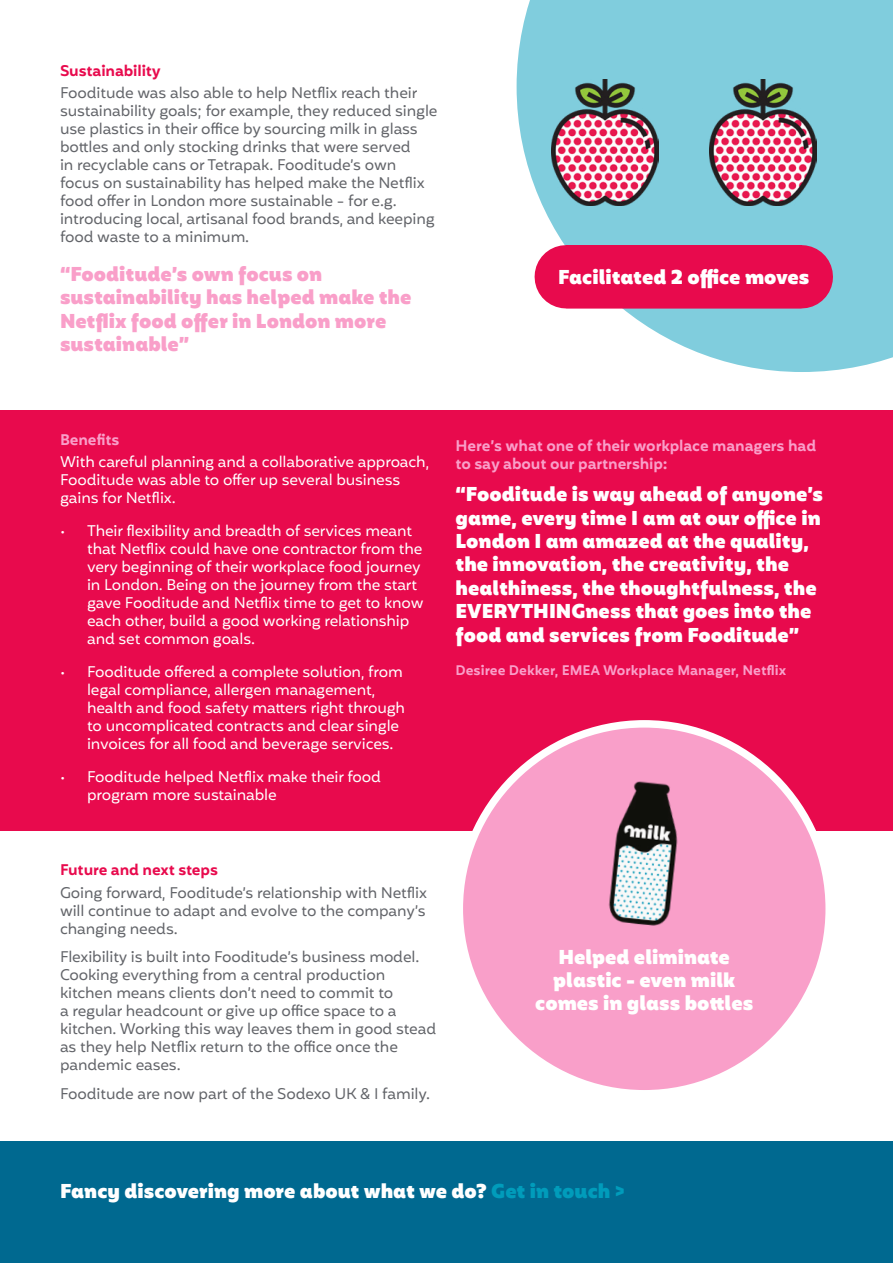
<style>
.page{position:relative;width:893px;height:1263px;background:#fff}
.page>*{position:absolute;margin:0;border:0;box-sizing:border-box;transform-origin:0 0}
.t1{font:900 19.5px/23.4px "Mohr Alt";color:#fff}
.t2{font:900 19.5px/23.4px "Mohr Alt";color:#f99fc9}
.t3{font:15px/18px "Mohr";letter-spacing:-.01em;color:#63656a}
.t4{font:15px/18px "Mohr";letter-spacing:-.01em;color:#fff}
.t5{font:600 15px/18px "Mohr";letter-spacing:-.01em;color:#f99fc9}
.t6{font:600 15px "Mohr";letter-spacing:-.01em;color:#e80a4d}
.t7{font:600 13.5px "Mohr";color:#f99fc9}
.s1{color:#009cbb}
</style>
<div class="page">
<svg style="left:517px;top:0;width:376px;height:372px;fill:#80cddd"></svg>
<div style="left:535px;top:245px;width:298px;height:63px;border:63px solid #e80a4d"></div>
<img style="left:551px;top:80px;width:107px;height:126px">
<img style="left:709px;top:80px;width:107px;height:126px">
<div style="left:0;top:411px;width:893px;height:420px;background:#e80a4d"></div>
<div style="left:0;top:1142px;width:893px;height:121px;background:#006990"></div>
<div style="left:459px;top:724px;width:370px;height:370px;background:#f99fc9;border-radius:50%"></div>
<img style="left:535px;top:744px;width:216px;height:182px">
<p class="t6" style="left:60px;top:62px;width:102px">Sustainability</p>
<p class="t3" style="left:60px;top:84px;width:379px">Fooditude was also able to help Netflix reach their sustainability goals; for example, they reduced single use plastics in their office by sourcing milk in glass bottles and only stocking drinks that were served<br>in recyclable cans or Tetrapak. Fooditude’s own focus on sustainability has helped make the Netflix food offer in London more sustainable - for e.g. introducing local, artisanal food brands, and keeping food waste to a minimum.</p>
<h1 class="t2" style="left:60px;top:262px;width:353px">“Fooditude’s own focus on sustainability has helped make the<br>Netflix food offer in London more sustainable”</h1>
<h1 class="t1" style="left:558px;top:265px;width:253px">Facilitated 2 office moves</h1>
<p class="t5" style="left:60px;top:431px;width:61px">Benefits</p>
<p class="t4" style="left:60px;top:453px;width:370px">With careful planning and a collaborative approach,<br>Fooditude was able to offer up several business gains for Netflix.</p>
<p class="t4" style="left:87px;top:522px;width:338px;text-indent:-27px">• Their flexibility and breadth of services meant that Netflix could have one contractor from the very beginning of their workplace food journey in London. Being on the journey from the start gave Fooditude and Netflix time to get to know each other, build a good working relationship and set common goals.</p>
<p class="t4" style="left:87px;top:663px;width:320px;text-indent:-27px">• Fooditude offered a complete solution, from legal compliance, allergen management, health and food safety matters right through to uncomplicated contracts and clear single invoices for all food and beverage services.</p>
<p class="t4" style="left:87px;top:768px;width:295px;text-indent:-27px">• Fooditude helped Netflix make their food program more sustainable</p>
<p class="t5" style="left:455px;top:436px;width:362px">Here’s what one of their workplace managers had to say about our partnership:</p>
<p class="t1" style="left:455px;top:483px;width:369px">“Fooditude is way ahead of anyone’s game, every time I am at our office in London I am amazed at the quality, the innovation, the creativity, the healthiness, the thoughtfulness, the EVERYTHINGness that goes into the food and services from Fooditude”</p>
<p class="t7" style="left:455px;top:662px;width:332px">Desiree Dekker, EMEA Workplace Manager, Netflix</p>
<p class="t6" style="left:60px;top:861px;width:159px">Future and next steps</p>
<p class="t3" style="left:60px;top:883px;width:369px;text-align:justify">Going forward, Fooditude’s relationship with Netflix will continue to adapt and evolve to the company’s changing needs.</p>
<p class="t3" style="left:60px;top:948px;width:378px">Flexibility is built into Fooditude’s business model.<br>Cooking everything from a central production kitchen means clients don’t need to commit to<br>a regular headcount or give up office space to a kitchen. Working this way leaves them in good stead as they help Netflix return to the office once the pandemic eases.</p>
<p class="t3" style="left:60px;top:1084px;width:372px">Fooditude are now part of the Sodexo UK &amp; I family.</p>
<h1 class="t1" style="left:535px;top:945px;width:220px;text-align:center">Helped eliminate plastic - even milk comes in glass bottles</h1>
<h1 class="t1" style="left:60px;top:1179px;width:566px">Fancy discovering more about what we do? <span class="s1">Get in touch &gt;</span></h1>
</div>
